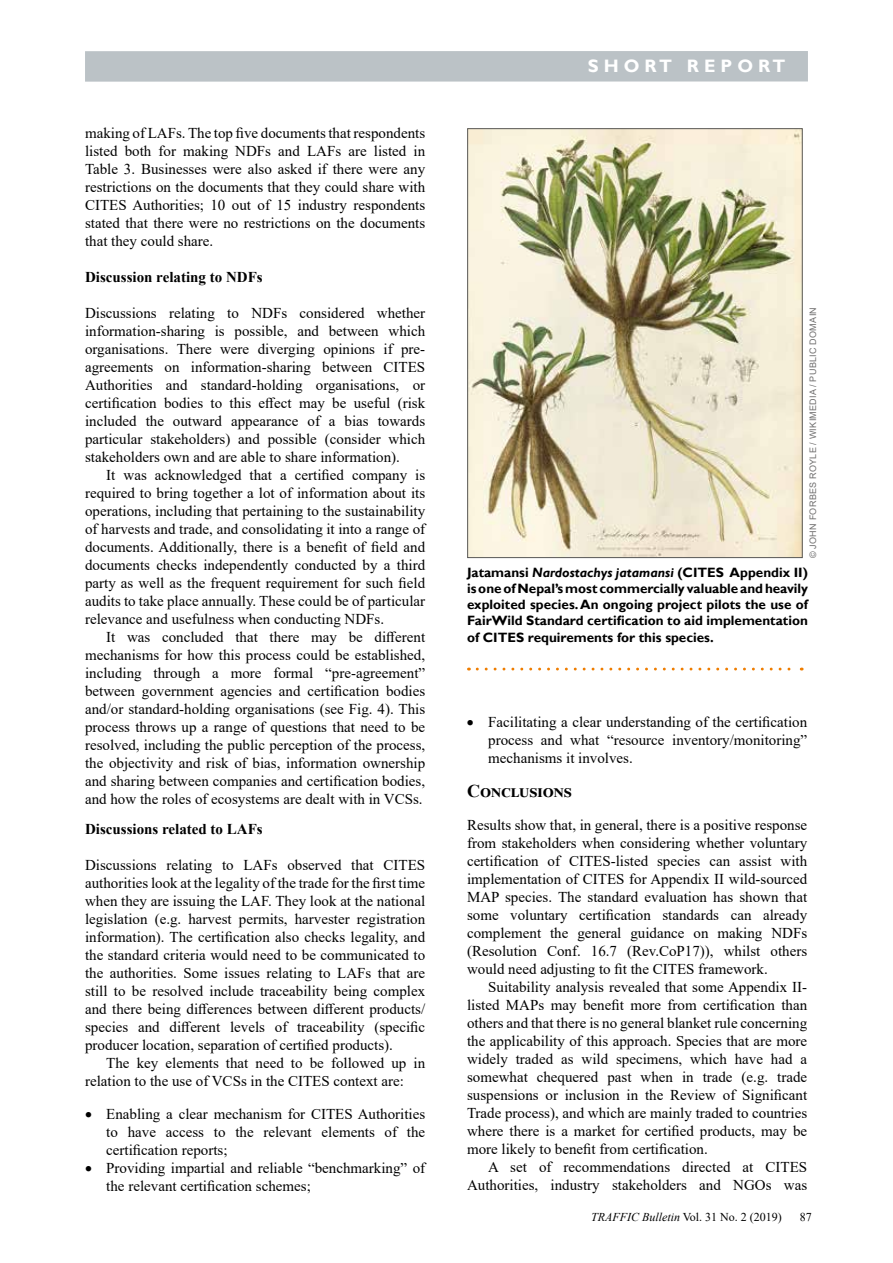
<style>
.page{position:relative;width:893px;height:1263px;background:#fff}
.page>*{position:absolute;margin:0;border:0;box-sizing:border-box;transform-origin:0 0}
.t1{font:700 18px "Gill Sans";color:#fff}
.t2{font:700 18px "Times New Roman";letter-spacing:.005em;color:#000}
.t3{font:15px/18px "Times New Roman";color:#000;text-align:justify}
.t4{font:700 15px "Times New Roman";color:#000}
.t5{font:700 13.5px/16.2px "Gill Sans";color:#000;text-align:justify}
.t6{font:12px "Times New Roman";color:#000}
.t7{font:9px "Arial";letter-spacing:.035em;color:#706f6f}
.s1{font-style:italic}
</style>
<div class="page">
<div style="left:85px;top:51px;width:723px;height:31px;background:#bbc2c6"></div>
<img style="left:469px;top:130px;width:332px;height:426px">
<div style="left:467px;top:128px;width:336px;height:430px;border:1px solid #575756"></div>
<svg style="left:477px;top:668px;width:325px;height:2px"></svg>
<p class="t3" style="left:85px;top:123px;width:342px">making of LAFs. The top five documents that respondents listed both for making NDFs and LAFs are listed in Table 3. Businesses were also asked if there were any restrictions on the documents that they could share with CITES Authorities; 10 out of 15 industry respondents stated that there were no restrictions on the documents that they could share.</p>
<p class="t4" style="left:85px;top:266px;width:179px">Discussion relating to NDFs</p>
<p class="t3" style="left:85px;top:303px;width:342px">Discussions relating to NDFs considered whether information-sharing is possible, and between which organisations. There were diverging opinions if pre&shy;agreements on information-sharing between CITES Authorities and standard-holding organisations, or certification bodies to this effect may be useful (risk included the outward appearance of a bias towards particular stakeholders) and possible (consider which stakeholders own and are able to share information).</p>
<p class="t3" style="left:85px;top:465px;width:342px;text-indent:21px">It was acknowledged that a certified company is required to bring together a lot of information about its operations, including that pertaining to the sustainability of harvests and trade, and consolidating it into a range of documents. Additionally, there is a benefit of field and documents checks independently conducted by a third party as well as the frequent requirement for such field audits to take place annually. These could be of particular relevance and usefulness when conducting NDFs.</p>
<p class="t3" style="left:85px;top:627px;width:342px;text-indent:21px">It was concluded that there may be different mechanisms for how this process could be established, including through a more formal “pre-agreement” between government agencies and certification bodies and/or standard-holding organisations (see Fig. 4). This process throws up a range of questions that need to be resolved, including the public perception of the process, the objectivity and risk of bias, information ownership and sharing between companies and certification bodies, and how the roles of ecosystems are dealt with in VCSs.</p>
<p class="t4" style="left:85px;top:818px;width:179px">Discussions related to LAFs</p>
<p class="t3" style="left:85px;top:855px;width:342px">Discussions relating to LAFs observed that CITES authorities look at the legality of the trade for the first time when they are issuing the LAF. They look at the national legislation (e.g. harvest permits, harvester registration information). The certification also checks legality, and the standard criteria would need to be communicated to the authorities. Some issues relating to LAFs that are still to be resolved include traceability being complex and there being differences between different products/ species and different levels of traceability (specific producer location, separation of certified products).</p>
<p class="t3" style="left:85px;top:1053px;width:342px;text-indent:21px">The key elements that need to be followed up in relation to the use of VCSs in the CITES context are:</p>
<p class="t3" style="left:106px;top:1104px;width:320px;text-indent:-21px">• Enabling a clear mechanism for CITES Authorities to have access to the relevant elements of the certification reports;</p>
<p class="t3" style="left:106px;top:1158px;width:320px;text-indent:-21px">• Providing impartial and reliable “benchmarking” of the relevant certification schemes;</p>
<p class="t1" style="left:588px;top:55px;width:199px">S H O R T R E P O R T</p>
<p class="t7" style="left:807px;top:558px;width:252px;rotate:-90deg">© JOHN FORBES ROYLE / WIKIMEDIA / PUBLIC DOMAIN</p>
<p class="t5" style="left:467px;top:564px;width:342px">Jatamansi <span class="s1">Nardostachys jatamansi</span> (CITES Appendix II) is one of Nepal’s most commercially valuable and heavily exploited species. An ongoing project pilots the use of FairWild Standard certification to aid implementation of CITES requirements for this species.</p>
<p class="t3" style="left:488px;top:712px;width:320px;text-indent:-21px">• Facilitating a clear understanding of the certification process and what “resource inventory/monitoring” mechanisms it involves.</p>
<p class="t2" style="left:467px;top:777px;width:106px">Conclusions</p>
<p class="t3" style="left:467px;top:815px;width:342px">Results show that, in general, there is a positive response from stakeholders when considering whether voluntary certification of CITES-listed species can assist with implementation of CITES for Appendix II wild-sourced MAP species. The standard evaluation has shown that some voluntary certification standards can already complement the general guidance on making NDFs (Resolution Conf. 16.7 (Rev.CoP17)), whilst others would need adjusting to fit the CITES framework.</p>
<p class="t3" style="left:467px;top:977px;width:342px;text-indent:21px">Suitability analysis revealed that some Appendix II&shy;listed MAPs may benefit more from certification than others and that there is no general blanket rule concerning the applicability of this approach. Species that are more widely traded as wild specimens, which have had a somewhat chequered past when in trade (e.g. trade suspensions or inclusion in the Review of Significant Trade process), and which are mainly traded to countries where there is a market for certified products, may be more likely to benefit from certification.</p>
<p class="t3" style="left:467px;top:1157px;width:342px;text-align:right">A set of recommendations directed at CITES<br>Authorities, industry stakeholders and NGOs was</p>
<p class="t6" style="left:591px;top:1208px;width:192px"><span class="s1">TRAFFIC Bulletin</span> Vol. 31 No. 2 (2019)</p>
<p class="t6" style="left:800px;top:1208px;width:13px">87</p>
</div>
